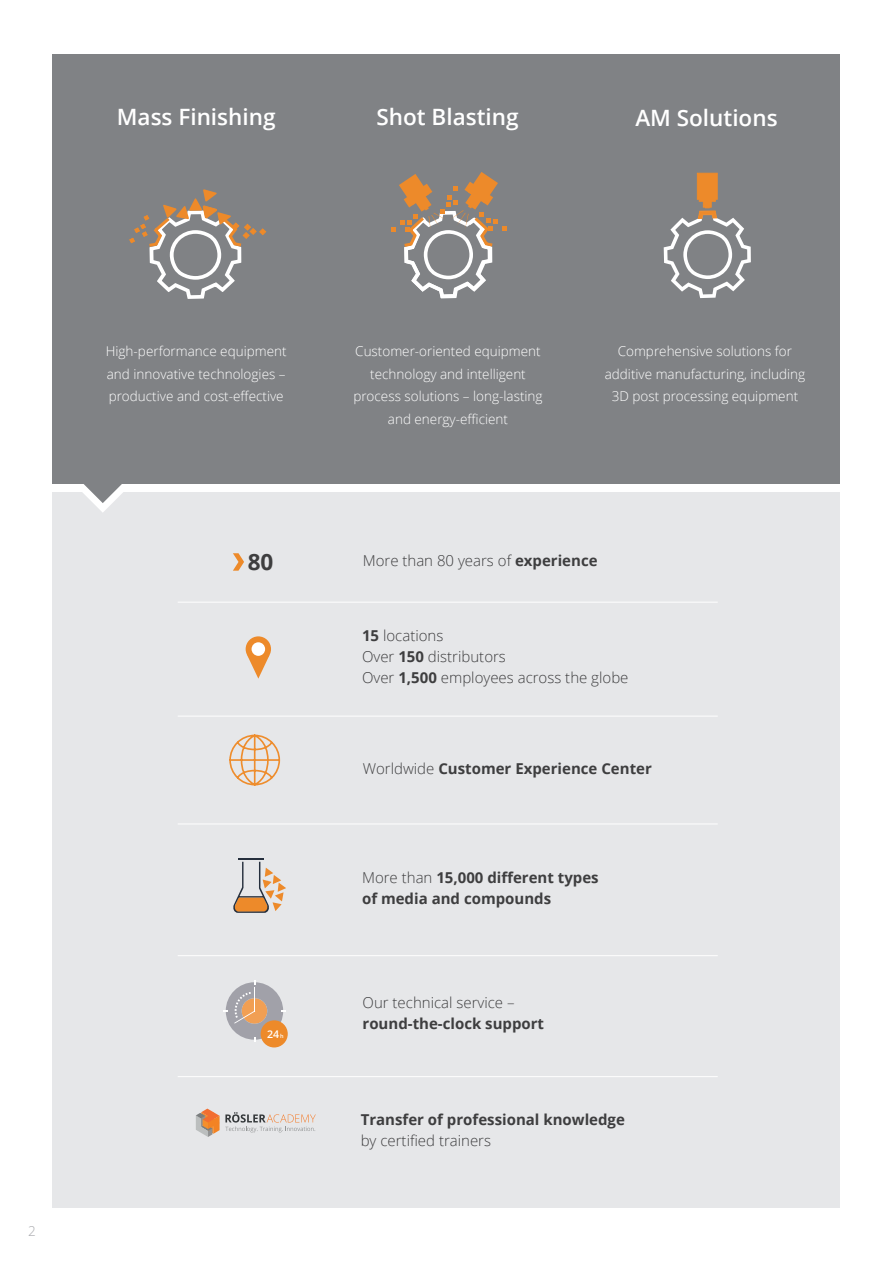
<style>
.page{position:relative;width:893px;height:1263px;background:#fff}
.page>*{position:absolute;margin:0;border:0;box-sizing:border-box;transform-origin:0 0}
.t1{font:600 22.5px "Open Sans";color:#fff}
.t2{font:700 22.5px "Open Sans";color:#3e3e3f}
.t3{font:700 15px "Open Sans";color:#3e3e3f}
.t4{font:300 15px "Open Sans";color:#3e3e3f}
.t5{font:300 13.5px "Open Sans";color:#fff}
.t6{font:300 13.5px "Open Sans";color:#a8a9ad}
.t7{font:600 10.65px "Open Sans";color:#fff}
.s1{font-weight:700}
.s2{font-weight:300}
.s3{font-size:5.55px}
</style>
<div class="page">
<div style="left:53px;top:492px;width:787px;height:716px;background:#e6e7e9"></div>
<div style="left:53px;top:54px;width:787px;height:430px;background:#808285"></div>
<svg style="left:233px;top:553px;width:11px;height:18px"></svg>
<div style="left:246px;top:636px;width:25px;height:26px;background:#ed8a2a;border-radius:50%"></div>
<svg style="left:247px;top:655px;width:22px;height:24px"></svg>
<div style="left:252px;top:642px;width:13px;height:14px;background:#fff;border-radius:50%"></div>
<svg style="left:83px;top:484px;width:40px;height:28px"></svg>
<hr style="left:178px;top:602px;width:540px;height:1px;background:#fff">
<hr style="left:178px;top:716px;width:540px;height:1px;background:#fff">
<hr style="left:178px;top:823px;width:540px;height:1px;background:#fff">
<hr style="left:178px;top:955px;width:540px;height:1px;background:#fff">
<hr style="left:178px;top:1076px;width:540px;height:1px;background:#fff">
<div style="left:697px;top:173px;width:20px;height:26px;background:#ed8a2a"></div>
<hr style="left:699px;top:198px;width:16px;height:3px;background:#ed8a2a">
<svg style="left:664px;top:201px;width:87px;height:97px"></svg>
<svg style="left:129px;top:189px;width:137px;height:110px"></svg>
<svg style="left:391px;top:172px;width:115px;height:126px"></svg>
<svg style="left:233px;top:858px;width:53px;height:55px"></svg>
<svg style="left:229px;top:734px;width:52px;height:52px"></svg>
<svg style="left:196px;top:1108px;width:120px;height:29px"></svg>
<div style="left:261px;top:1020px;width:27px;height:27px;background:#ed8a2a;border-radius:50%"></div>
<svg style="left:224px;top:980px;width:62px;height:61px"></svg>
<p class="t1" style="left:117px;top:101px;width:160px">Mass Finishing</p>
<p class="t1" style="left:377px;top:101px;width:144px">Shot Blasting</p>
<p class="t1" style="left:635px;top:102px;width:144px">AM Solutions</p>
<p class="t6" style="left:28px;top:1222px;width:9px">2</p>
<p class="t5" style="left:106px;top:342px;width:182px">High-performance equipment</p>
<p class="t5" style="left:107px;top:365px;width:180px">and innovative technologies –</p>
<p class="t5" style="left:109px;top:387px;width:176px">productive and cost-effective</p>
<p class="t5" style="left:355px;top:342px;width:187px">Customer-oriented equipment</p>
<p class="t5" style="left:370px;top:365px;width:157px">technology and intelligent</p>
<p class="t5" style="left:353px;top:387px;width:191px">process solutions – long-lasting</p>
<p class="t5" style="left:388px;top:410px;width:122px">and energy-efficient</p>
<p class="t5" style="left:618px;top:342px;width:176px">Comprehensive solutions for</p>
<p class="t5" style="left:605px;top:365px;width:202px">additive manufacturing, including</p>
<p class="t5" style="left:612px;top:387px;width:188px">3D post processing equipment</p>
<p class="t2" style="left:248px;top:546px;width:27px">80</p>
<p class="t4" style="left:363px;top:550px;width:236px">More than 80 years of <span class="s1">experience</span></p>
<p class="t4" style="left:362px;top:626px;width:83px"><span class="s1">15</span> locations</p>
<p class="t4" style="left:362px;top:647px;width:145px">Over <span class="s1">150</span> distributors</p>
<p class="t4" style="left:362px;top:668px;width:268px">Over <span class="s1">1,500</span> employees across the globe</p>
<p class="t3" style="left:363px;top:758px;width:291px"><span class="s2">Worldwide</span> Customer Experience Center</p>
<p class="t7" style="left:267px;top:1026px;width:18px">24<span class="s3">h</span></p>
<p class="t3" style="left:362px;top:866px;width:238px"><span class="s2">More than</span> 15,000 different types</p>
<p class="t3" style="left:362px;top:887px;width:191px">of media and compounds</p>
<p class="t4" style="left:363px;top:992px;width:153px">Our technical service –</p>
<p class="t3" style="left:363px;top:1013px;width:183px">round-the-clock support</p>
<p class="t3" style="left:361px;top:1109px;width:266px">Transfer of professional knowledge</p>
<p class="t4" style="left:361px;top:1130px;width:132px">by certified trainers</p>
</div>
